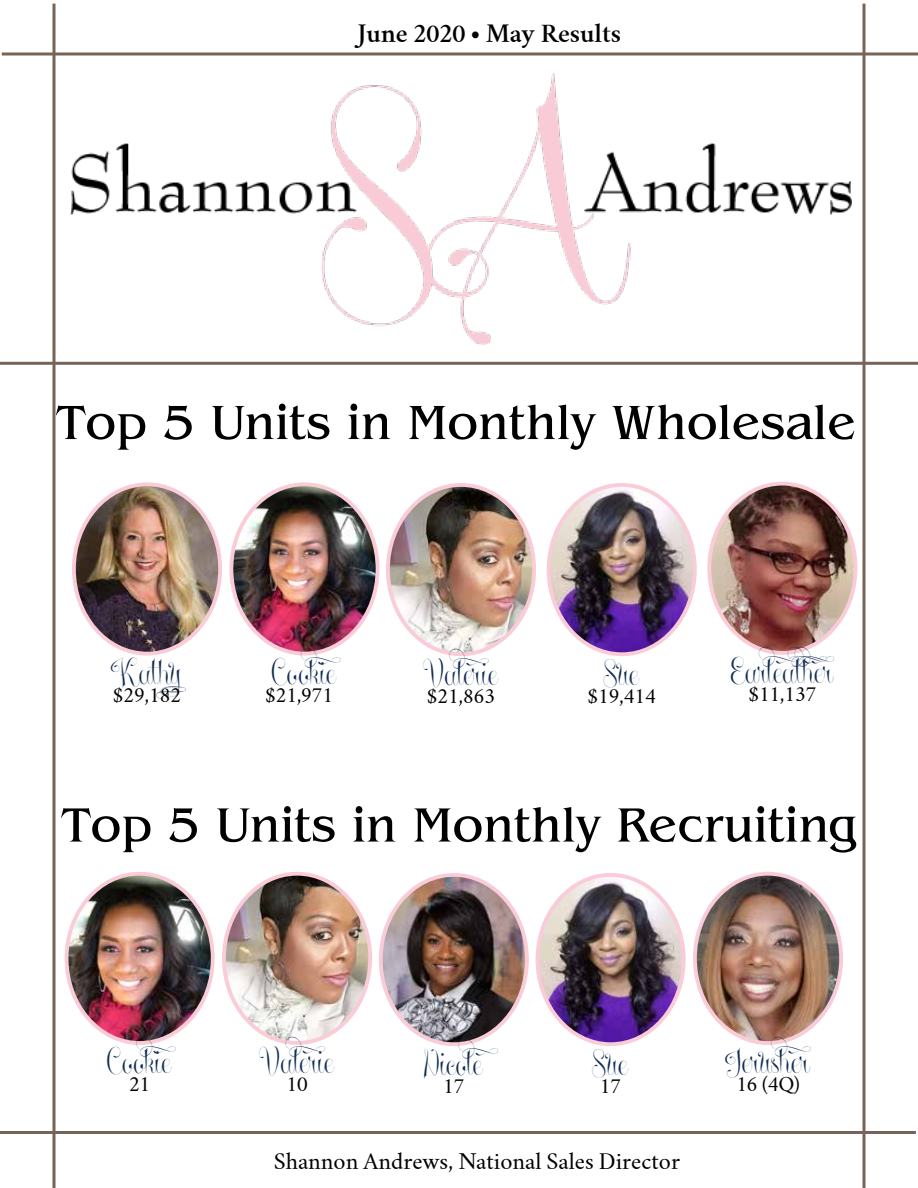
<style>
.page{position:relative;width:918px;height:1188px;background:#fff}
.page>*{position:absolute;margin:0;border:0;box-sizing:border-box;transform-origin:0 0}
.t1{font:51.3px "Bangle Normal";color:#000}
.t2{font:40.5px "Undergone Personal Use";color:#102c53}
.t3{font:600 24px "Crimson Text";color:#000}
.t4{font:21px "Crimson Text";color:#000}
.t5{font:18.9px "Crimson Text";color:#000}
</style>
<div class="page">
<svg style="left:2px;top:52px;width:916px;height:4px;background:#988a81"></svg>
<svg style="left:52px;top:4px;width:4px;height:1184px;background:#988a81"></svg>
<svg style="left:862px;top:4px;width:4px;height:1184px;background:#988a81"></svg>
<hr style="left:0;top:1131px;width:916px;height:3px;background:#776458">
<img style="left:234px;top:487px;width:144px;height:164px">
<div style="left:229px;top:482px;width:150px;height:174px;border:4px solid #faccd7;border-radius:50%"></div>
<img style="left:71px;top:74px;width:780px;height:271px">
<hr style="left:0;top:362px;width:918px;height:3px;background:#776458">
<img style="left:74px;top:487px;width:146px;height:164px">
<div style="left:72px;top:482px;width:150px;height:174px;border:4px solid #faccd7;border-radius:50%"></div>
<img style="left:712px;top:484px;width:143px;height:169px">
<div style="left:707px;top:482px;width:150px;height:173px;border:4px solid #faccd7;border-radius:50%"></div>
<img style="left:388px;top:485px;width:146px;height:169px">
<div style="left:386px;top:483px;width:150px;height:173px;border:4px solid #faccd7;border-radius:50%"></div>
<img style="left:549px;top:485px;width:143px;height:169px">
<div style="left:547px;top:483px;width:150px;height:173px;border:4px solid #faccd7;border-radius:50%"></div>
<img style="left:537px;top:875px;width:144px;height:169px">
<div style="left:536px;top:873px;width:150px;height:173px;border:4px solid #faccd7;border-radius:50%"></div>
<img style="left:695px;top:874px;width:146px;height:169px">
<div style="left:693px;top:872px;width:150px;height:173px;border:4px solid #faccd7;border-radius:50%"></div>
<img style="left:224px;top:874px;width:146px;height:169px">
<div style="left:222px;top:872px;width:150px;height:173px;border:4px solid #faccd7;border-radius:50%"></div>
<img style="left:381px;top:875px;width:144px;height:169px">
<div style="left:379px;top:873px;width:150px;height:173px;border:4px solid #faccd7;border-radius:50%"></div>
<img style="left:67px;top:874px;width:143px;height:169px">
<div style="left:65px;top:872px;width:150px;height:173px;border:4px solid #faccd7;border-radius:50%"></div>
<p class="t3" style="left:358px;top:19px;width:265px">June 2020 • May Results</p>
<p class="t1" style="left:56px;top:390px;width:801px">Top 5 Units in Monthly Wholesale</p>
<p class="t2" style="left:111px;top:647px;width:73px">Kathy</p>
<p class="t5" style="left:113px;top:684px;width:70px">$29,182</p>
<p class="t2" style="left:272px;top:647px;width:80px">Cookie</p>
<p class="t5" style="left:265px;top:684px;width:70px">$21,971</p>
<p class="t2" style="left:423px;top:648px;width:77px">Valerie</p>
<p class="t5" style="left:427px;top:684px;width:70px">$21,863</p>
<p class="t2" style="left:603px;top:648px;width:38px">Sue</p>
<p class="t5" style="left:588px;top:684px;width:70px">$19,414</p>
<p class="t2" style="left:731px;top:647px;width:114px">Earleather</p>
<p class="t5" style="left:748px;top:683px;width:70px">$11,137</p>
<p class="t1" style="left:62px;top:792px;width:796px">Top 5 Units in Monthly Recruiting</p>
<p class="t2" style="left:107px;top:1037px;width:80px">Cookie</p>
<p class="t5" style="left:129px;top:1073px;width:23px">21</p>
<p class="t2" style="left:259px;top:1037px;width:77px">Valerie</p>
<p class="t5" style="left:286px;top:1073px;width:23px">10</p>
<p class="t2" style="left:424px;top:1038px;width:85px">Nicole</p>
<p class="t5" style="left:443px;top:1074px;width:23px">17</p>
<p class="t2" style="left:592px;top:1038px;width:38px">Sue<sub>17</sub></p>
<p class="t2" style="left:725px;top:1037px;width:96px">Jerusher</p>
<p class="t5" style="left:736px;top:1073px;width:65px">16 (4Q)</p>
<p class="t4" style="left:274px;top:1148px;width:408px">Shannon Andrews, National Sales Director</p>
</div>
